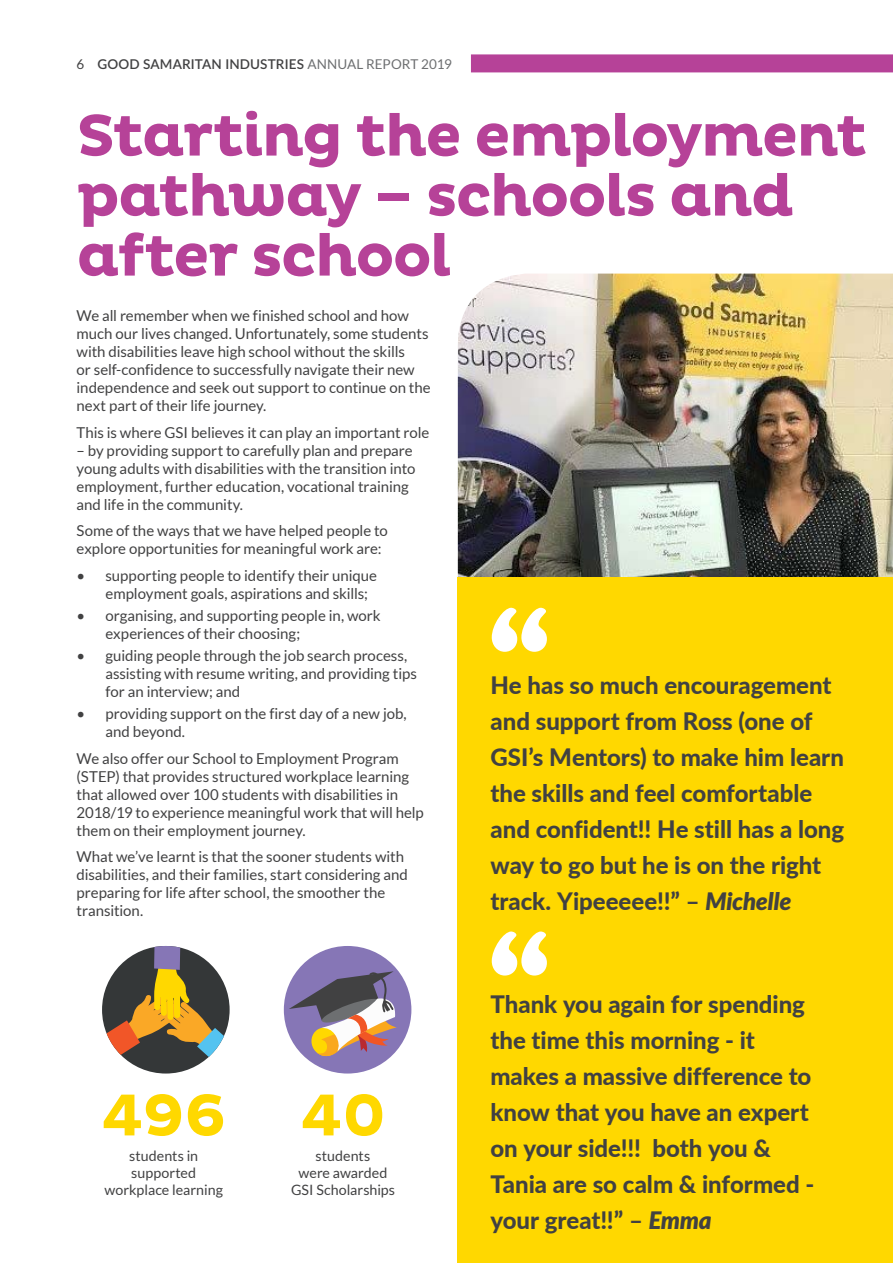
<style>
.page{position:relative;width:893px;height:1263px;background:#fff}
.page>*{position:absolute;margin:0;border:0;box-sizing:border-box;transform-origin:0 0}
.t1{font:700 60px/60px "Pluto";letter-spacing:-.03em;color:#b64298}
.t2{font:700 60px "Pluto";color:#ffd800}
.t3{font:800 24px/36px "Lato";color:#414142}
.t4{font:15px/18px "Lato";color:#414142}
.t5{font:14.25px/17.1px "Lato";color:#414142;text-align:center}
.t6{font:600 13.5px "Lato";letter-spacing:.01em;color:#414142}
.t7{font:13.5px "Lato";color:#6d6f71}
.s1{font-weight:400}
.s2{font-weight:400;color:#6d6f71}
.s3{font-weight:900;font-style:italic}
</style>
<div class="page">
<div style="left:471px;top:54px;width:422px;height:18px;background:#b64298"></div>
<img style="left:458px;top:274px;width:435px;height:304px">
<div style="left:458px;top:578px;width:435px;height:685px;background:#ffd800"></div>
<svg style="left:492px;top:608px;width:55px;height:44px"></svg>
<svg style="left:492px;top:931px;width:55px;height:44px"></svg>
<div style="left:284px;top:946px;width:127px;height:127px;background:#8676b6;border-radius:50%"></div>
<svg style="left:289px;top:971px;width:108px;height:87px"></svg>
<div style="left:102px;top:946px;width:128px;height:127px;background:#343738;border-radius:50%"></div>
<svg style="left:107px;top:946px;width:117px;height:111px"></svg>
<p class="t6" style="left:77px;top:54px;width:300px"><span class="s1">6</span> GOOD SAMARITAN INDUSTRIES <span class="s2">Ann ual repor</span></p>
<p class="t7" style="left:411px;top:56px;width:43px">t 2019</p>
<h1 class="t1" style="left:77px;top:107px;width:792px">Starting the employment pathway – schools and after school</h1>
<p class="t4" style="left:77px;top:307px;width:356px">We all remember when we finished school and how much our lives changed. U nfortunately, some students with disabilities leave high school without the skills<br>or self-confidence to successfully navigate their new independence and seek out support to continue on the next part of their life journey.</p>
<p class="t4" style="left:77px;top:423px;width:354px">This is where GSI believes it can play an important role</p>
<p class="t4" style="left:77px;top:441px;width:340px">– by providing support to carefully plan and prepare young adults with disabilities with the transition into employment, further education, vocational training and life in the community.</p>
<p class="t4" style="left:77px;top:522px;width:313px">Some of the ways that we have helped people to explore opportunities for meaningful work are:</p>
<p class="t4" style="left:106px;top:566px;width:273px;text-indent:-29px">• supporting people to identify their unique employment goals, aspirations and skills;</p>
<p class="t4" style="left:106px;top:606px;width:277px;text-indent:-29px">• organising, and supporting people in, work experiences of their choosing;</p>
<p class="t4" style="left:106px;top:647px;width:313px;text-indent:-29px">• guiding people through the job search process, assisting with resume writing, and providing tips for an interview; and</p>
<p class="t4" style="left:106px;top:705px;width:303px;text-indent:-29px">• providing support on the first day of a new job, and beyond.</p>
<p class="t4" style="left:77px;top:749px;width:349px">We also offer our School to Employment Program (STEP) that provides structured workplace learning that allowed over 100 students with disabilities in 2018/19 to experience meaningful work that will help them on their employment journey.</p>
<p class="t4" style="left:77px;top:848px;width:333px">What we’ve learnt is that the sooner students with disabilities, and their families, start considering and preparing for life after school, the smoother the transition.</p>
<h2 class="t3" style="left:490px;top:666px;width:355px">He has so much encouragement and support from Ross (one of<br>GSI’s Mentors) to make him learn the skills and feel comfortable and confident!! He still has a long way to go but he is on the right track. Yipeeeee!!” – <span class="s3">Michelle</span></h2>
<h1 class="t2" style="left:101px;top:1081px;width:127px">496</h1>
<p class="t5" style="left:105px;top:1147px;width:120px">students in supported workplace learning</p>
<h1 class="t2" style="left:300px;top:1081px;width:87px">40</h1>
<p class="t5" style="left:291px;top:1147px;width:106px">students<br>were awarded<br>GSI Scholarships</p>
<h2 class="t3" style="left:490px;top:985px;width:326px">Thank you again for spending the time this morning - it makes a massive difference to know that you have an expert on your side!!! both you &amp;<br>Tania are so calm &amp; informed - your great!!” – <span class="s3">Emma</span></h2>
</div>
